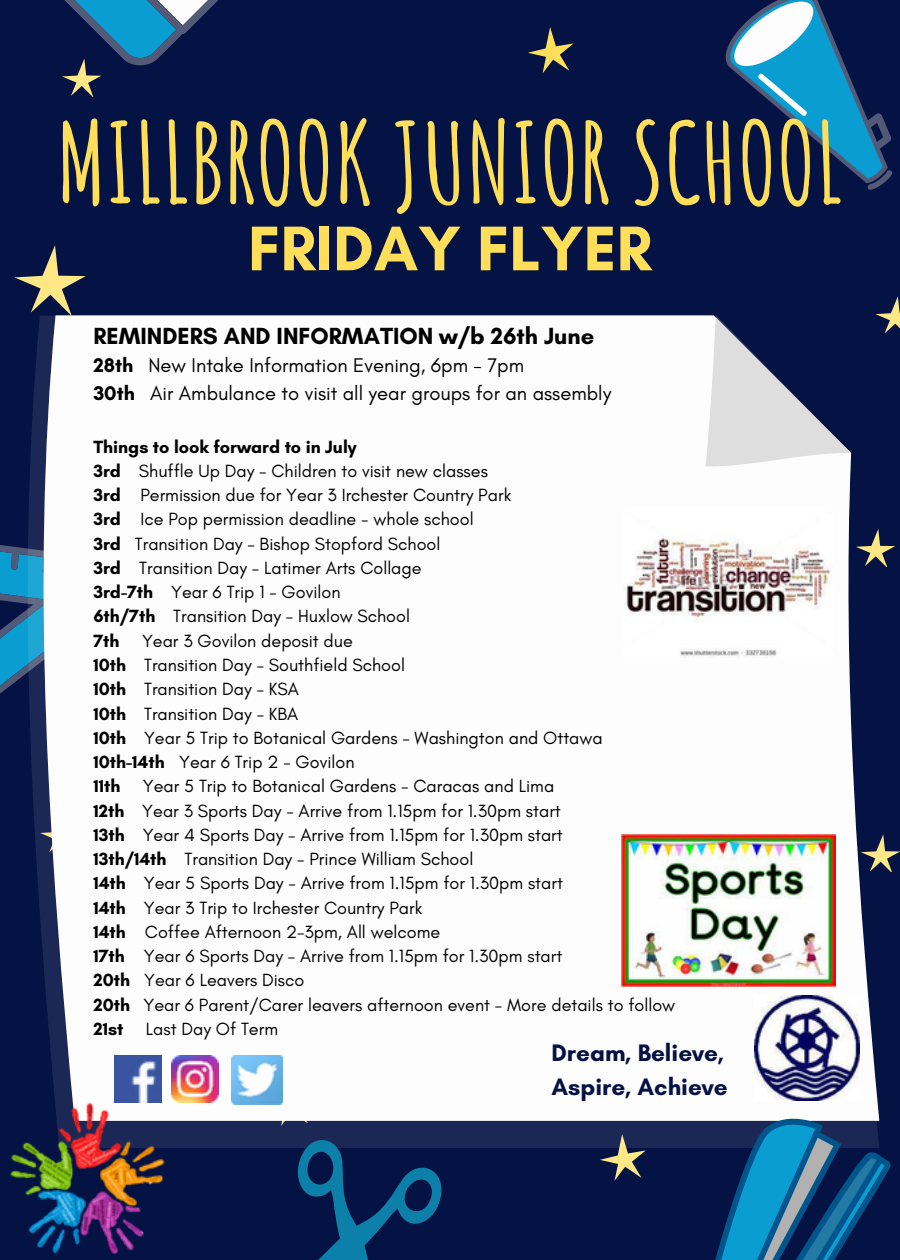
<style>
.page{position:relative;width:900px;height:1260px;background:#041244}
.page>*{position:absolute;margin:0;border:0;box-sizing:border-box;transform-origin:0 0}
.t1{font:700 109.75px "Amatic SC";color:#ffde59}
.t2{font:700 64.25px "Glacial Indifference";color:#ffde59}
.t3{font:700 24.25px "Glacial Indifference";color:#041244}
.t4{font:700 23.75px "Glacial Indifference";color:#000}
.t5{font:20.25px "Glacial Indifference";color:#000}
.t6{font:18px "Glacial Indifference";color:#000}
.t7{font:700 18px "Glacial Indifference";color:#000}
.s1{font-weight:700}
</style>
<div class="page">
<svg style="left:725px;top:0;width:168px;height:190px"></svg>
<svg style="left:0;top:545px;width:28px;height:149px;fill:#099dd1"></svg>
<svg style="left:14px;top:245px;width:72px;height:70px"></svg>
<svg style="left:528px;top:27px;width:46px;height:47px"></svg>
<svg style="left:62px;top:0;width:156px;height:96px"></svg>
<svg style="left:879px;top:536px;width:16px;height:30px"></svg>
<div style="left:30px;top:315px;width:849px;height:806px;background:#fdfdfd"></div>
<svg style="left:706px;top:315px;width:145px;height:152px"></svg>
<svg style="left:249px;top:1076px;width:200px;height:184px"></svg>
<svg style="left:596px;top:1101px;width:295px;height:159px"></svg>
<svg style="left:861px;top:834px;width:39px;height:38px"></svg>
<svg style="left:875px;top:296px;width:25px;height:38px"></svg>
<img style="left:754px;top:996px;width:105px;height:105px">
<img style="left:10px;top:1092px;width:174px;height:162px">
<img style="left:114px;top:1056px;width:47px;height:46px">
<img style="left:171px;top:1056px;width:47px;height:46px">
<img style="left:231px;top:1056px;width:51px;height:48px">
<img style="left:622px;top:834px;width:214px;height:152px">
<img style="left:624px;top:507px;width:210px;height:150px">
<p class="t1" style="left:57px;top:92px;width:788px">MILLBROOK JUNIOR SCHOOL</p>
<p class="t2" style="left:248px;top:209px;width:405px">FRIDAY FLYER</p>
<p class="t4" style="left:93px;top:321px;width:502px">REMINDERS AND INFORMATION w/b 26th June</p>
<p class="t5" style="left:93px;top:353px;width:432px"><span class="s1">28th</span> New Intake Information Evening, 6pm - 7pm</p>
<p class="t5" style="left:93px;top:381px;width:519px"><span class="s1">30th</span> Air Ambulance to visit all year groups for an assembly</p>
<p class="t7" style="left:93px;top:436px;width:265px">Things to look forward to in July</p>
<p class="t6" style="left:93px;top:460px;width:396px"><span class="s1">3rd</span> Shuffle Up Day - Children to visit new classes</p>
<p class="t6" style="left:93px;top:484px;width:419px"><span class="s1">3rd</span> Permission due for Year 3 Irchester Country Park</p>
<p class="t6" style="left:93px;top:508px;width:382px"><span class="s1">3rd</span> Ice Pop permission deadline - whole school</p>
<p class="t6" style="left:93px;top:533px;width:349px"><span class="s1">3rd</span> Transition Day - Bishop Stopford School</p>
<p class="t6" style="left:93px;top:557px;width:330px"><span class="s1">3rd</span> Transition Day - Latimer Arts Collage</p>
<p class="t6" style="left:93px;top:581px;width:249px"><span class="s1">3rd-7th</span> Year 6 Trip 1 - Govilon</p>
<p class="t6" style="left:93px;top:605px;width:318px"><span class="s1">6th/7th</span> Transition Day - Huxlow School</p>
<p class="t6" style="left:93px;top:630px;width:261px"><span class="s1">7th</span> Year 3 Govilon deposit due</p>
<p class="t6" style="left:93px;top:654px;width:313px"><span class="s1">10th</span> Transition Day - Southfield School</p>
<p class="t6" style="left:93px;top:678px;width:207px"><span class="s1">10th</span> Transition Day - KSA</p>
<p class="t6" style="left:93px;top:702px;width:206px"><span class="s1">10th</span> Transition Day - KBA</p>
<p class="t6" style="left:93px;top:727px;width:511px"><span class="s1">10th</span> Year 5 Trip to Botanical Gardens - Washington and Ottawa</p>
<p class="t6" style="left:93px;top:751px;width:263px"><span class="s1">10th-14th</span> Year 6 Trip 2 - Govilon</p>
<p class="t6" style="left:93px;top:775px;width:462px"><span class="s1">11th</span> Year 5 Trip to Botanical Gardens - Caracas and Lima</p>
<p class="t6" style="left:93px;top:799px;width:469px"><span class="s1">12th</span> Year 3 Sports Day - Arrive from 1.15pm for 1.30pm start</p>
<p class="t6" style="left:93px;top:824px;width:471px"><span class="s1">13th</span> Year 4 Sports Day - Arrive from 1.15pm for 1.30pm start</p>
<p class="t6" style="left:93px;top:848px;width:381px"><span class="s1">13th/14th</span> Transition Day - Prince William School</p>
<p class="t6" style="left:93px;top:872px;width:471px"><span class="s1">14th</span> Year 5 Sports Day - Arrive from 1.15pm for 1.30pm start</p>
<p class="t6" style="left:93px;top:897px;width:330px"><span class="s1">14th</span> Year 3 Trip to Irchester Country Park</p>
<p class="t6" style="left:93px;top:921px;width:348px"><span class="s1">14th</span> Coffee Afternoon 2-3pm, All welcome</p>
<p class="t6" style="left:93px;top:945px;width:470px"><span class="s1">17th</span> Year 6 Sports Day - Arrive from 1.15pm for 1.30pm start</p>
<p class="t6" style="left:93px;top:969px;width:213px"><span class="s1">20th</span> Year 6 Leavers Disco</p>
<p class="t6" style="left:93px;top:994px;width:583px"><span class="s1">20th</span> Year 6 Parent/Carer leavers afternoon event - More details to follow</p>
<p class="t6" style="left:93px;top:1018px;width:186px"><span class="s1">21st</span> Last Day Of Term</p>
<p class="t3" style="left:552px;top:1038px;width:174px">Dream, Believe,</p>
<p class="t3" style="left:552px;top:1072px;width:178px">Aspire, Achieve</p>
</div>
